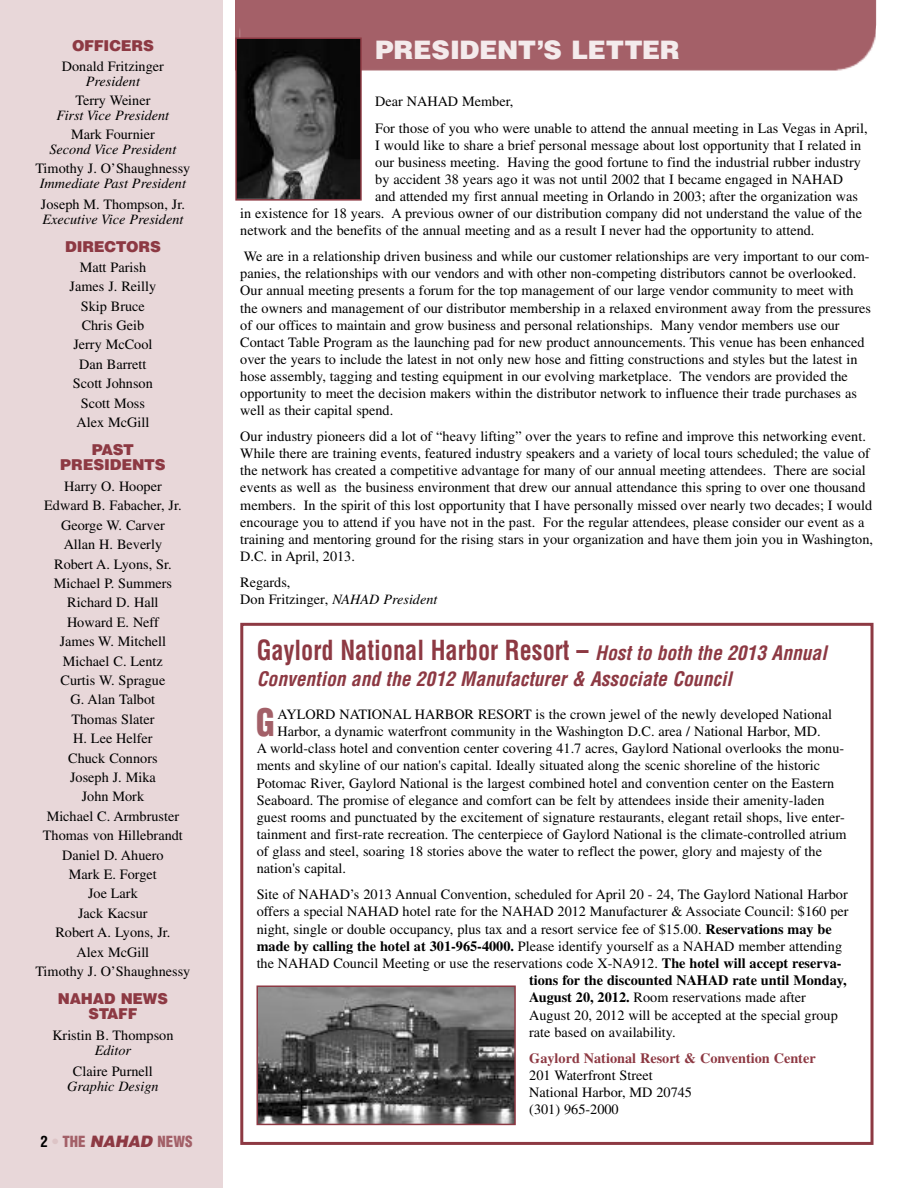
<style>
.page{position:relative;width:918px;height:1188px;background:#fff}
.page>*{position:absolute;margin:0;border:0;box-sizing:border-box;transform-origin:0 0}
.t1{font:900 condensed 36.9px "Helvetica";color:#a36068;scale:.91 1}
.t2{font:700 condensed 27px "Helvetica";color:#8d3943;scale:.9 1}
.t3{font:900 25.5px "Helvetica";letter-spacing:-.01em;color:#f4ebec}
.t4{font:italic 700 condensed 19.5px "Helvetica";color:#8d3943}
.t5{font:900 15px/14.9px "Helvetica";letter-spacing:-.015em;color:#8d3943;text-align:center}
.t6{font:900 condensed 15px "Helvetica";color:#a36068}
.t7{font:14.25px/19.4px "Times";color:#000}
.t8{font:italic 14.25px "Times";color:#000}
.t9{font:700 14.25px "Times";color:#000}
.t10{font:700 14.25px "Times";color:#8d3943}
.s1{font-weight:700;color:#000}
.s2{font-weight:700;color:#ddc4c6}
.s3{font-style:italic;font-stretch:normal;font-size:15.75px;color:#8d3943}
.s4{font-style:italic}
.s5{font-style:italic;font-size:19.5px}
.s6{font-weight:700}
</style>
<div class="page">
<div style="left:240px;top:623px;width:634px;height:522px;border:3px solid #8d3943"></div>
<div style="left:0;top:0;width:223px;height:1188px;background:#e8d7d9"></div>
<div style="left:235px;top:0;width:642px;height:71px;background:#a46068"></div>
<img style="left:238px;top:40px;width:121px;height:158px">
<div style="left:235px;top:37px;width:127px;height:164px;border:2px solid #8d3943"></div>
<img style="left:259px;top:989px;width:254px;height:133px">
<div style="left:256px;top:986px;width:260px;height:139px;border:2px solid #8d3943"></div>
<p class="t5" style="left:72px;top:39px;width:83px">OFFICERS</p>
<p class="t7" style="left:62px;top:58px;width:104px">Donald Fritzinger</p>
<p class="t8" style="left:86px;top:76px;width:56px">President</p>
<p class="t7" style="left:75px;top:92px;width:77px">Terry Weiner</p>
<p class="t8" style="left:57px;top:110px;width:114px">First Vice President</p>
<p class="t7" style="left:71px;top:126px;width:85px">Mark Fournier</p>
<p class="t8" style="left:50px;top:144px;width:128px">Second Vice President</p>
<p class="t7" style="left:35px;top:160px;width:156px">Timothy J. O’Shaughnessy</p>
<p class="t8" style="left:40px;top:179px;width:148px">Immediate Past President</p>
<p class="t7" style="left:41px;top:196px;width:146px">Joseph M. Thompson, Jr.</p>
<p class="t8" style="left:42px;top:214px;width:143px">Executive Vice President</p>
<p class="t5" style="left:65px;top:240px;width:97px">DIRECTORS</p>
<p class="t7" style="left:70px;top:259px;width:88px;text-align:center">Matt Parish<br>James J. Reilly<br>Skip Bruce<br>Chris Geib<br>Jerry McCool<br>Dan Barrett<br>Scott Johnson<br>Scott Moss<br>Alex McGill</p>
<p class="t5" style="left:60px;top:443px;width:107px">PAST<br>PRESIDENTS</p>
<p class="t7" style="left:35px;top:478px;width:156px;text-align:center">Harry O. Hooper<br>Edward B. Fabacher, Jr.<br>George W. Carver<br>Allan H. Beverly<br>Robert A. Lyons, Sr.<br>Michael P. Summers<br>Richard D. Hall<br>Howard E. Neff<br>James W. Mitchell<br>Michael C. Lentz<br>Curtis W. Sprague<br>G. Alan Talbot<br>Thomas Slater<br>H. Lee Helfer<br>Chuck Connors<br>Joseph J. Mika<br>John Mork<br>Michael C. Armbruster<br>Thomas von Hillebrandt<br>Daniel D. Ahuero<br>Mark E. Forget<br>Joe Lark<br>Jack Kacsur<br>Robert A. Lyons, Jr.<br>Alex McGill<br>Timothy J. O’Shaughnessy</p>
<p class="t5" style="left:58px;top:992px;width:111px">NAHAD NEWS<br>STAFF</p>
<p class="t7" style="left:52px;top:1027px;width:123px">Kristin B. Thompson</p>
<p class="t8" style="left:95px;top:1045px;width:38px">Editor</p>
<p class="t7" style="left:73px;top:1063px;width:81px">Claire Purnell</p>
<p class="t8" style="left:67px;top:1081px;width:93px">Graphic Design</p>
<p class="t6" style="left:40px;top:1133px;width:154px"><span class="s1">2</span> <span class="s2">•</span> THE <span class="s3">NAHAD</span> NEWS</p>
<h3 class="t3" style="left:375px;top:35px;width:306px">PRESIDENT’S LETTER</h3>
<p class="t7" style="left:375px;top:90px;width:494px;line-height:26.1px">Dear NAHAD Member,<br>For those of you who were unable to attend the annual meeting in Las Vegas in April,</p>
<p class="t7" style="left:375px;top:137px;width:488px">I would like to share a brief personal message about lost opportunity that I related in</p>
<p class="t7" style="left:375px;top:154px;width:487px">our business meeting. Having the good fortune to find the industrial rubber industry</p>
<p class="t7" style="left:375px;top:171px;width:469px">by accident 38 years ago it was not until 2002 that I became engaged in NAHAD</p>
<p class="t7" style="left:375px;top:188px;width:484px">and attended my first annual meeting in Orlando in 2003; after the organization was</p>
<p class="t7" style="left:240px;top:205px;width:623px">in existence for 18 years. A previous owner of our distribution company did not understand the value of the</p>
<p class="t7" style="left:240px;top:222px;width:576px">network and the benefits of the annual meeting and as a result I never had the opportunity to attend.</p>
<p class="t7" style="left:240px;top:249px;width:632px;line-height:17.1px">We are in a relationship driven business and while our customer relationships are very important to our com&shy;panies, the relationships with our vendors and with other non-competing distributors cannot be overlooked.<br>Our annual meeting presents a forum for the top management of our large vendor community to meet with the owners and management of our distributor membership in a relaxed environment away from the pressures of our offices to maintain and grow business and personal relationships. Many vendor members use our Contact Table Program as the launching pad for new product announcements. This venue has been enhanced over the years to include the latest in not only new hose and fitting constructions and styles but the latest in hose assembly, tagging and testing equipment in our evolving marketplace. The vendors are provided the opportunity to meet the decision makers within the distributor network to influence their trade purchases as well as their capital spend.</p>
<p class="t7" style="left:240px;top:429px;width:634px;line-height:17.1px">Our industry pioneers did a lot of “heavy lifting” over the years to refine and improve this networking event.<br>While there are training events, featured industry speakers and a variety of local tours scheduled; the value of the network has created a competitive advantage for many of our annual meeting attendees. There are social events as well as the business environment that drew our annual attendance this spring to over one thousand members. In the spirit of this lost opportunity that I have personally missed over nearly two decades; I would encourage you to attend if you have not in the past. For the regular attendees, please consider our event as a training and mentoring ground for the rising stars in your organization and have them join you in Washington, D.C. in April, 2013.</p>
<p class="t7" style="left:240px;top:575px;width:199px;line-height:17.2px">Regards,<br>Don Fritzinger, <span class="s4">NAHAD President</span></p>
<h2 class="t2" style="left:257px;top:634px;width:635px">Gaylord National Harbor Resort – <span class="s5">Host to both the 2013 Annual</span></h2>
<h3 class="t4" style="left:257px;top:668px;width:477px">Convention and the 2012 Manufacturer &amp; Associate Council</h3>
<h1 class="t1" style="left:256px;top:702px;width:22px">G</h1>
<p class="t7" style="left:277px;top:706px;width:556px">AYLORD NATIONAL HARBOR RESORT is the crown jewel of the newly developed National</p>
<p class="t7" style="left:277px;top:723px;width:545px">Harbor, a dynamic waterfront community in the Washington D.C. area / National Harbor, MD.</p>
<p class="t7" style="left:257px;top:740px;width:589px">A world-class hotel and convention center covering 41.7 acres, Gaylord National overlooks the monu-</p>
<p class="t7" style="left:257px;top:757px;width:565px">ments and skyline of our nation's capital. Ideally situated along the scenic shoreline of the historic</p>
<p class="t7" style="left:257px;top:775px;width:579px">Potomac River, Gaylord National is the largest combined hotel and convention center on the Eastern</p>
<p class="t7" style="left:257px;top:792px;width:569px">Seaboard. The promise of elegance and comfort can be felt by attendees inside their amenity-laden</p>
<p class="t7" style="left:257px;top:809px;width:590px">guest rooms and punctuated by the excitement of signature restaurants, elegant retail shops, live enter-</p>
<p class="t7" style="left:257px;top:826px;width:591px">tainment and first-rate recreation. The centerpiece of Gaylord National is the climate-controlled atrium</p>
<p class="t7" style="left:257px;top:843px;width:567px">of glass and steel, soaring 18 stories above the water to reflect the power, glory and majesty of the</p>
<p class="t7" style="left:257px;top:860px;width:91px">nation's capital.</p>
<p class="t7" style="left:257px;top:886px;width:593px">Site of NAHAD’s 2013 Annual Convention, scheduled for April 20 - 24, The Gaylord National Harbor</p>
<p class="t7" style="left:257px;top:903px;width:593px">offers a special NAHAD hotel rate for the NAHAD 2012 Manufacturer &amp; Associate Council: $160 per</p>
<p class="t7" style="left:257px;top:921px;width:577px">night, single or double occupancy, plus tax and a resort service fee of $15.00. <span class="s6">Reservations may be</span></p>
<p class="t7" style="left:257px;top:938px;width:587px"><span class="s6">made by calling the hotel at 301-965-4000.</span> Please identify yourself as a NAHAD member attending</p>
<p class="t7" style="left:257px;top:955px;width:586px">the NAHAD Council Meeting or use the reservations code X-NA912. <span class="s6">The hotel will accept reserva-</span></p>
<p class="t9" style="left:529px;top:976px;width:319px">tions for the discounted NAHAD rate until Monday,</p>
<p class="t7" style="left:529px;top:989px;width:278px"><span class="s6">August 20, 2012.</span> Room reservations made after</p>
<p class="t7" style="left:529px;top:1007px;width:310px">August 20, 2012 will be accepted at the special group</p>
<p class="t7" style="left:529px;top:1024px;width:148px">rate based on availability.</p>
<p class="t10" style="left:529px;top:1053px;width:288px">Gaylord National Resort &amp; Convention Center</p>
<p class="t7" style="left:529px;top:1068px;width:164px;line-height:17.1px">201 Waterfront Street<br>National Harbor, MD 20745 (301) 965-2000</p>
</div>
